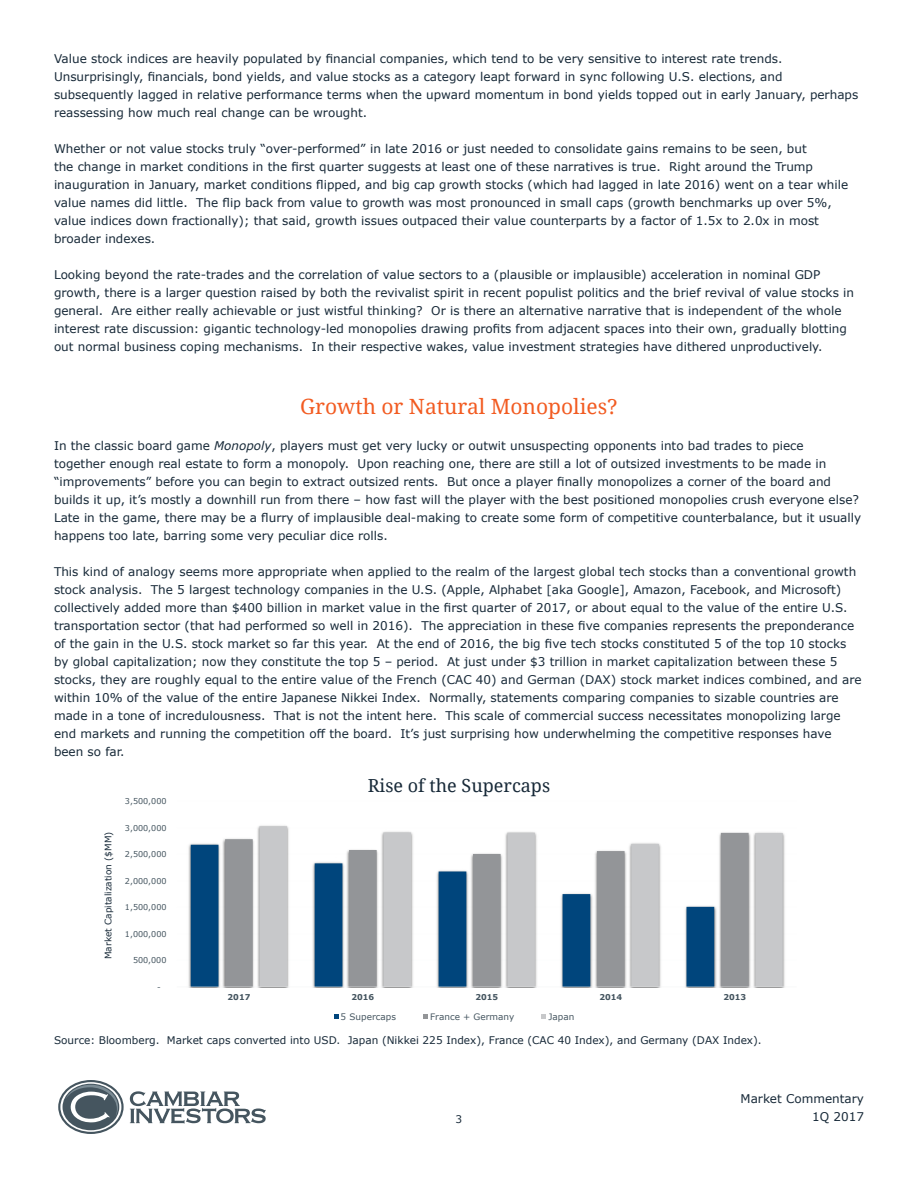
<style>
.page{position:relative;width:918px;height:1188px;background:#fff}
.page>*{position:absolute;margin:0;border:0;box-sizing:border-box;transform-origin:0 0}
.t1{font:21px "Droid Serif";color:#f25b21}
.t2{font:18px "Droid Serif";color:#172938}
.t3{font:12px/18px "Verdana";color:#172938}
.t4{font:10.5px "Verdana";color:#172938}
.t5{font:9px "Verdana";color:#172938}
.t6{font:8.85px "Verdana";color:#455560}
.t7{font:8.1px "Verdana";letter-spacing:.005em;color:#455560}
.t8{font:700 8.1px "Verdana";letter-spacing:-.005em;color:#455560}
.s1{font-style:italic}
</style>
<div class="page">
<svg style="left:58px;top:1080px;width:66px;height:54px"></svg>
<svg style="left:130px;top:1091px;width:136px;height:33px"></svg>
<svg style="left:191px;top:845px;width:34px;height:141px;fill:#00457c"></svg>
<svg style="left:225px;top:833px;width:34px;height:153px;fill:#939598"></svg>
<svg style="left:259px;top:826px;width:524px;height:160px"></svg>
<hr style="left:177px;top:986px;width:620px;height:1px;background:#f2f3f4;opacity:.54">
<svg style="left:334px;top:1014px;width:5px;height:5px"></svg>
<svg style="left:423px;top:1014px;width:5px;height:5px"></svg>
<svg style="left:542px;top:1014px;width:4px;height:5px"></svg>
<p class="t3" style="left:54px;top:50px;width:806px">Value stock indices are heavily populated by financial companies, which tend to be very sensitive to interest rate trends.<br>Unsurprisingly, financials, bond yields, and value stocks as a category leapt forward in sync following U.S. elections, and subsequently lagged in relative performance terms when the upward momentum in bond yields topped out in early January, perhaps reassessing how much real change can be wrought.</p>
<p class="t3" style="left:54px;top:140px;width:796px">Whether or not value stocks truly “over-performed” in late 2016 or just needed to consolidate gains remains to be seen, but<br>the change in market conditions in the first quarter suggests at least one of these narratives is true. Right around the Trump inauguration in January, market conditions flipped, and big cap growth stocks (which had lagged in late 2016) went on a tear while value names did little. The flip back from value to growth was most pronounced in small caps (growth benchmarks up over 5%, value indices down fractionally); that said, growth issues outpaced their value counterparts by a factor of 1.5x to 2.0x in most broader indexes.</p>
<p class="t3" style="left:54px;top:266px;width:802px">Looking beyond the rate-trades and the correlation of value sectors to a (plausible or implausible) acceleration in nominal GDP growth, there is a larger question raised by both the revivalist spirit in recent populist politics and the brief revival of value stocks in general. Are either really achievable or just wistful thinking? Or is there an alternative narrative that is independent of the whole interest rate discussion: gigantic technology-led monopolies drawing profits from adjacent spaces into their own, gradually blotting out normal business coping mechanisms. In their respective wakes, value investment strategies have dithered unproductively.</p>
<p class="t1" style="left:300px;top:395px;width:319px">Growth or Natural Monopolies?</p>
<p class="t3" style="left:54px;top:437px;width:809px">In the classic board game <span class="s1">Monopoly</span>, players must get very lucky or outwit unsuspecting opponents into bad trades to piece<br>together enough real estate to form a monopoly. Upon reaching one, there are still a lot of outsized investments to be made in “improvements” before you can begin to extract outsized rents. But once a player finally monopolizes a corner of the board and builds it up, it’s mostly a downhill run from there – how fast will the player with the best positioned monopolies crush everyone else?<br>Late in the game, there may be a flurry of implausible deal-making to create some form of competitive counterbalance, but it usually happens too late, barring some very peculiar dice rolls.</p>
<p class="t3" style="left:54px;top:563px;width:809px">This kind of analogy seems more appropriate when applied to the realm of the largest global tech stocks than a conventional growth stock analysis. The 5 largest technology companies in the U.S. (Apple, Alphabet [aka Google], Amazon, Facebook, and Microsoft) collectively added more than $400 billion in market value in the first quarter of 2017, or about equal to the value of the entire U.S. transportation sector (that had performed so well in 2016). The appreciation in these five companies represents the preponderance of the gain in the U.S. stock market so far this year. At the end of 2016, the big five tech stocks constituted 5 of the top 10 stocks by global capitalization; now they constitute the top 5 – period. At just under $3 trillion in market capitalization between these 5 stocks, they are roughly equal to the entire value of the French (CAC 40) and German (DAX) stock market indices combined, and are within 10% of the value of the entire Japanese Nikkei Index. Normally, statements comparing companies to sizable countries are made in a tone of incredulousness. That is not the intent here. This scale of commercial success necessitates monopolizing large end markets and running the competition off the board. It’s just surprising how underwhelming the competitive responses have been so far.</p>
<p class="t2" style="left:368px;top:775px;width:184px">Rise of the Supercaps</p>
<p class="t7" style="left:125px;top:795px;width:43px">3,500,000</p>
<p class="t5" style="left:102px;top:959px;width:129px;rotate:-90deg">Market Capitalization ($MM)</p>
<p class="t7" style="left:125px;top:822px;width:43px">3,000,000</p>
<p class="t7" style="left:125px;top:849px;width:43px">2,500,000</p>
<p class="t7" style="left:125px;top:875px;width:43px">2,000,000</p>
<p class="t7" style="left:125px;top:902px;width:43px">1,500,000</p>
<p class="t7" style="left:125px;top:928px;width:43px">1,000,000</p>
<p class="t7" style="left:133px;top:955px;width:35px">500,000</p>
<p class="t7" style="left:157px;top:981px;width:5px">-</p>
<p class="t8" style="left:228px;top:992px;width:24px">2017</p>
<p class="t8" style="left:352px;top:992px;width:24px">2016</p>
<p class="t8" style="left:475px;top:992px;width:24px">2015</p>
<p class="t8" style="left:599px;top:992px;width:24px">2014</p>
<p class="t8" style="left:723px;top:992px;width:24px">2013</p>
<p class="t6" style="left:341px;top:1010px;width:57px">5 Supercaps</p>
<p class="t6" style="left:430px;top:1010px;width:86px">France + Germany</p>
<p class="t6" style="left:549px;top:1010px;width:27px">Japan</p>
<p class="t4" style="left:54px;top:1033px;width:709px">Source: Bloomberg. Market caps converted into USD. Japan (Nikkei 225 Index), France (CAC 40 Index), and Germany (DAX Index).</p>
<p class="t4" style="left:456px;top:1111px;width:8px">3</p>
<p class="t3" style="left:741px;top:1089px;width:125px">Market Commentary</p>
<p class="t3" style="left:812px;top:1107px;width:53px">1Q 2017</p>
</div>
